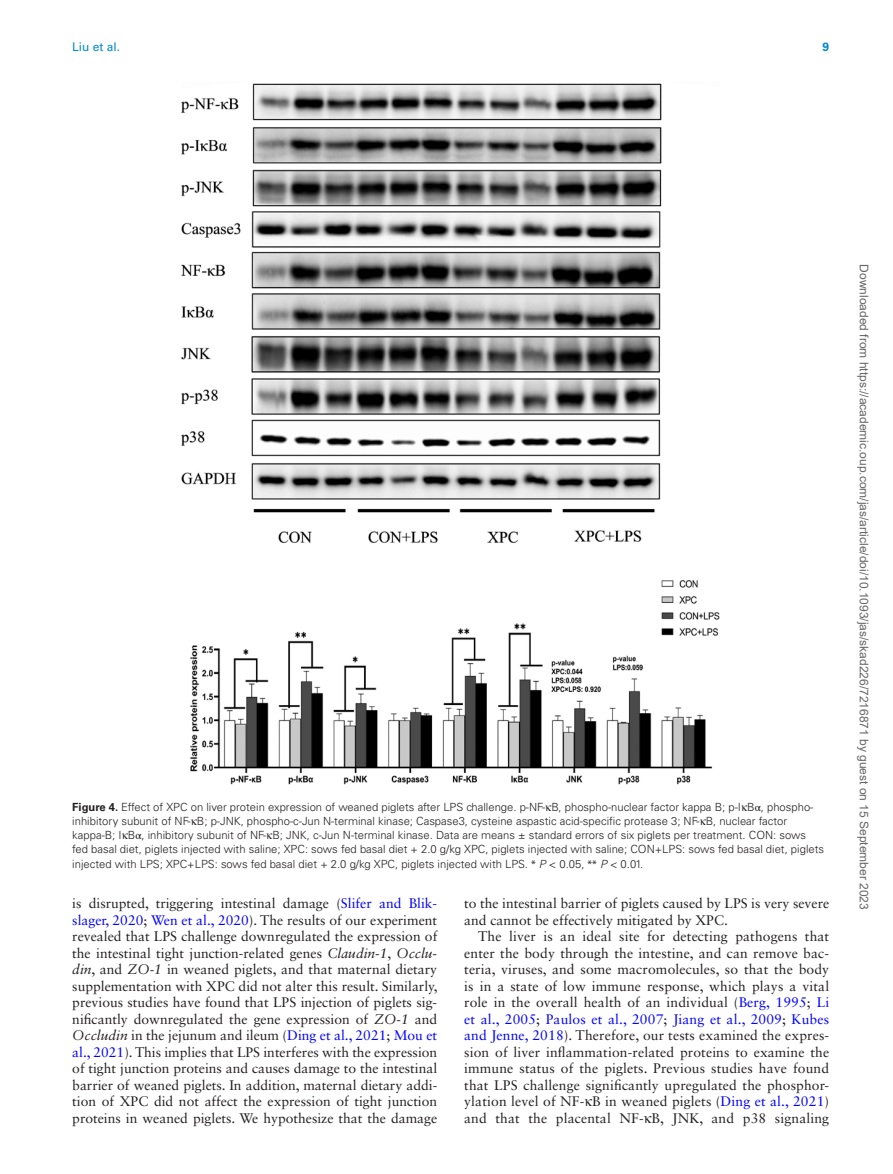
<style>
.page{position:relative;width:893px;height:1174px;background:#fff}
.page>*{position:absolute;margin:0;border:0;box-sizing:border-box;transform-origin:0 0}
.t1{font:13.8px/16.5px "Sabon LT Std";color:#231f20;text-align:justify}
.t2{font:12px "Arial";color:#666}
.t3{font:12px "Univers LT Std";color:#0089cf}
.t4{font:700 12px "Univers LT Std";color:#0089cf}
.t5{font:300 11.25px/14.2px "Univers LT Std";color:#231f20}
.s1{font-weight:700}
.s2{font-family:"Gandhari Unicode";font-weight:400}
.s3{font-family:"STIX General";font-weight:400}
.s4{font-family:"Myriad Pro";font-weight:400}
.s5{font-style:italic}
.s6{color:#00f}
.s7{font-family:"Gandhari Unicode"}
</style>
<div class="page">
<img style="left:181px;top:83px;width:539px;height:702px">
<p class="t3" style="left:72px;top:40px;width:50px">Liu et al.</p>
<p class="t4" style="left:822px;top:40px;width:8px">9</p>
<p class="t5" style="left:72px;top:799px;width:753px"><span class="s1">Figure 4.</span> Effect of XPC on liver protein expression of weaned piglets after LPS challenge. p-NF-<span class="s2">κ</span>B, phospho-nuclear factor kappa B; p-I<span class="s2">κ</span>B<span class="s3">α</span>, phospho&shy;inhibitory subunit of NF-<span class="s2">κ</span>B; p-JNK, phospho-c-Jun N-terminal kinase; Caspase3, cysteine aspastic acid-specific protease 3; NF-<span class="s2">κ</span>B, nuclear factor kappa-B; I<span class="s2">κ</span>B<span class="s3">α</span>, inhibitory subunit of NF-<span class="s2">κ</span>B; JNK, c-Jun N-terminal kinase. Data are means ± standard errors of six piglets per treatment. CON: sows fed basal diet, piglets injected with saline; XPC: sows fed basal diet + 2.0 g/kg XPC, piglets injected with saline; CON+LPS: sows fed basal diet, piglets injected with LPS; XPC+LPS: sows fed basal diet + 2.0 g/kg XPC, piglets injected with LPS. <span class="s4">*</span> <span class="s5">P</span> &lt; 0.05, <span class="s4">**</span> <span class="s5">P</span> &lt; 0.01.</p>
<p class="t1" style="left:72px;top:895px;width:367px">is disrupted, triggering intestinal damage (<span class="s6">Slifer and Blik&shy;slager, 2020</span>; <span class="s6">Wen et al., 2020</span>). The results of our experiment revealed that LPS challenge downregulated the expression of the intestinal tight junction-related genes <span class="s5">Claudin-1</span>, <span class="s5">Occlu&shy;din</span>, and <span class="s5">ZO-1</span> in weaned piglets, and that maternal dietary supplementation with XPC did not alter this result. Similarly, previous studies have found that LPS injection of piglets sig&shy;nificantly downregulated the gene expression of <span class="s5">ZO-1</span> and <span class="s5">Occludin</span> in the jejunum and ileum (<span class="s6">Ding et al., 2021</span>; <span class="s6">Mou et al., 2021</span>). This implies that LPS interferes with the expression of tight junction proteins and causes damage to the intestinal barrier of weaned piglets. In addition, maternal dietary addi&shy;tion of XPC did not affect the expression of tight junction proteins in weaned piglets. We hypothesize that the damage</p>
<p class="t1" style="left:464px;top:895px;width:366px">to the intestinal barrier of piglets caused by LPS is very severe and cannot be effectively mitigated by XPC.</p>
<p class="t1" style="left:464px;top:928px;width:366px;text-indent:14px">The liver is an ideal site for detecting pathogens that enter the body through the intestine, and can remove bac&shy;teria, viruses, and some macromolecules, so that the body is in a state of low immune response, which plays a vital role in the overall health of an individual (<span class="s6">Berg, 1995</span>; <span class="s6">Li et al., 2005</span>; <span class="s6">Paulos et al., 2007</span>; <span class="s6">Jiang et al., 2009</span>; <span class="s6">Kubes and Jenne, 2018</span>). Therefore, our tests examined the expres&shy;sion of liver inflammation-related proteins to examine the immune status of the piglets. Previous studies have found that LPS challenge significantly upregulated the phosphor&shy;ylation level of NF-<span class="s7">κ</span>B in weaned piglets (<span class="s6">Ding et al., 2021</span>) and that the placental NF-<span class="s7">κ</span>B, JNK, and p38 signaling</p>
<p class="t2" style="left:868px;top:264px;width:647px;rotate:90deg">Downloaded from https://academic.oup.com/jas/article/doi/10.1093/jas/skad226/7216871 by guest on 15 September 2023</p>
</div>
